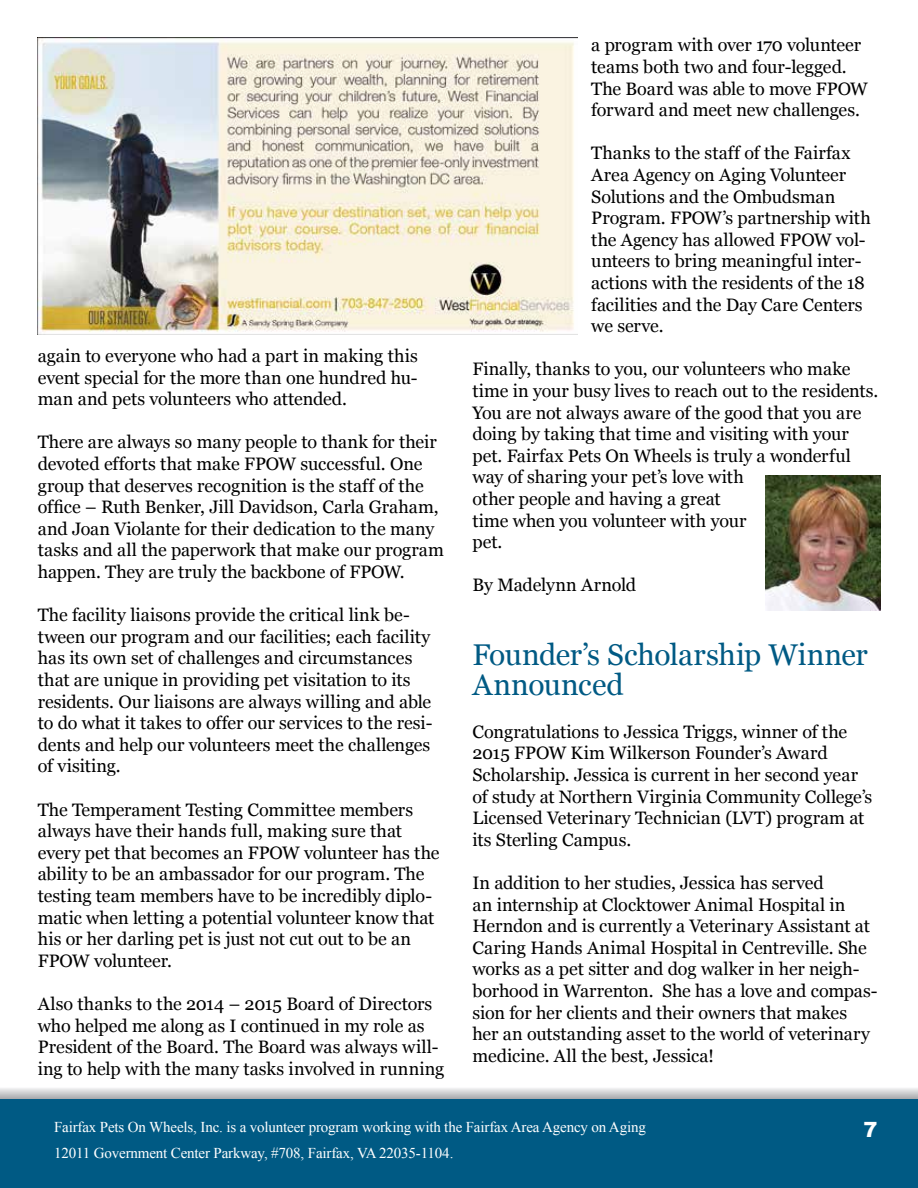
<style>
.page{position:relative;width:918px;height:1188px;background:#fff}
.page>*{position:absolute;margin:0;border:0;box-sizing:border-box;transform-origin:0 0}
.t1{font:30px/30px "Georgia";letter-spacing:-.005em;color:#005a84}
.t2{font:900 21px "Arial";color:#fff}
.t3{font:18px/21.6px "Georgia";letter-spacing:-.005em;color:#000}
.t4{font:15px/25.5px "Times New Roman";letter-spacing:-.01em;color:#fff}
</style>
<div class="page">
<svg style="left:0;top:1088px;width:918px;height:12px;background:#bac3c7"></svg>
<div style="left:0;top:1100px;width:918px;height:88px;background:#005a84"></div>
<img style="left:766px;top:476px;width:114px;height:135px">
<img style="left:38px;top:38px;width:540px;height:297px">
<p class="t3" style="left:38px;top:345px;width:382px;text-align:justify">again to everyone who had a part in making this event special for the more than one hundred hu&shy;man and pets volunteers who attended.</p>
<p class="t3" style="left:38px;top:432px;width:408px">There are always so many people to thank for their devoted efforts that make FPOW successful. One group that deserves recognition is the staff of the office – Ruth Benker, Jill Davidson, Carla Graham, and Joan Violante for their dedication to the many tasks and all the paperwork that make our program happen. They are truly the backbone of FPOW.</p>
<p class="t3" style="left:38px;top:604px;width:396px">The facility liaisons provide the critical link be&shy;tween our program and our facilities; each facility has its own set of challenges and circumstances that are unique in providing pet visitation to its residents. Our liaisons are always willing and able to do what it takes to offer our services to the resi&shy;dents and help our volunteers meet the challenges of visiting.</p>
<p class="t3" style="left:38px;top:799px;width:403px">The Temperament Testing Committee members always have their hands full, making sure that every pet that becomes an FPOW volunteer has the ability to be an ambassador for our program. The testing team members have to be incredibly diplo&shy;matic when letting a potential volunteer know that his or her darling pet is just not cut out to be an FPOW volunteer.</p>
<p class="t3" style="left:38px;top:993px;width:408px">Also thanks to the 2014 – 2015 Board of Directors who helped me along as I continued in my role as President of the Board. The Board was always will&shy;ing to help with the many tasks involved in running</p>
<p class="t3" style="left:591px;top:35px;width:278px">a program with over 170 volunteer teams both two and four-legged.<br>The Board was able to move FPOW forward and meet new challenges.</p>
<p class="t3" style="left:591px;top:143px;width:281px">Thanks to the staff of the Fairfax<br>Area Agency on Aging Volunteer<br>Solutions and the Ombudsman<br>Program. FPOW’s partnership with the Agency has allowed FPOW vol&shy;unteers to bring meaningful inter&shy;actions with the residents of the 18 facilities and the Day Care Centers we serve.</p>
<p class="t3" style="left:472px;top:359px;width:407px">Finally, thanks to you, our volunteers who make time in your busy lives to reach out to the residents.<br>You are not always aware of the good that you are doing by taking that time and visiting with your pet. Fairfax Pets On Wheels is truly a wonderful way of sharing your pet’s love with<br>other people and having a great<br>time when you volunteer with your<br>pet.</p>
<p class="t3" style="left:472px;top:575px;width:165px">By Madelynn Arnold</p>
<h1 class="t1" style="left:472px;top:640px;width:397px">Founder’s Scholarship Winner<br>Announced</h1>
<p class="t3" style="left:472px;top:721px;width:401px">Congratulations to Jessica Triggs, winner of the 2015 FPOW Kim Wilkerson Founder’s Award Scholarship. Jessica is current in her second year of study at Northern Virginia Community College’s Licensed Veterinary Technician (LVT) program at its Sterling Campus.</p>
<p class="t3" style="left:472px;top:872px;width:407px">In addition to her studies, Jessica has served<br>an internship at Clocktower Animal Hospital in Herndon and is currently a Veterinary Assistant at Caring Hands Animal Hospital in Centreville. She works as a pet sitter and dog walker in her neigh&shy;borhood in Warrenton. She has a love and compas&shy;sion for her clients and their owners that makes her an outstanding asset to the world of veterinary medicine. All the best, Jessica!</p>
<p class="t4" style="left:54px;top:1114px;width:593px">Fairfax Pets On Wheels, Inc. is a volunteer program working with the Fairfax Area Agency on Aging<br>12011 Government Center Parkway, #708, Fairfax, VA 22035-1104.</p>
<p class="t2" style="left:863px;top:1114px;width:16px">7</p>
</div>
